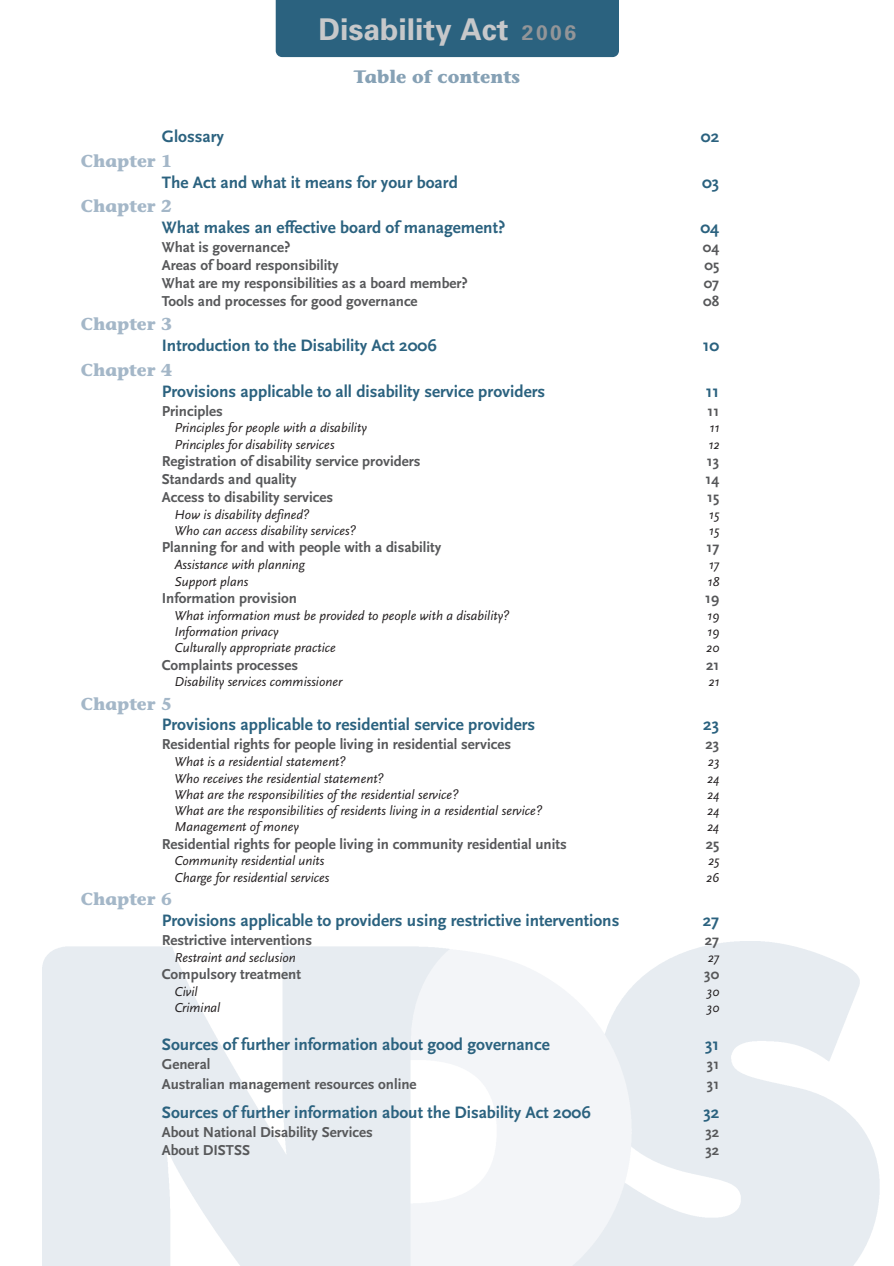
<style>
.page{position:relative;width:894px;height:1266px;background:#fff}
.page>*{position:absolute;margin:0;border:0;box-sizing:border-box;transform-origin:0 0}
.t1{font:700 30px "Univers";color:#c7c8ca}
.t2{font:700 18px "Stone Informal";color:#86a1b5}
.t3{font:700 17.25px "Scala Sans";color:#2b627f}
.t4{font:700 17.25px "Stone Informal";color:#a4b7c8}
.t5{font:700 15px "Scala Sans";color:#57585a}
.t6{font:italic 13.5px "Scala Sans";color:#231f20}
.s1{font-size:21px;color:#939598}
</style>
<div class="page">
<div style="left:275px;top:0;width:343px;height:57px;background:#2b627f"></div>
<h1 class="t1" style="left:318px;top:18px;width:259px">Disability Act <span class="s1">2006</span></h1>
<h2 class="t2" style="left:353px;top:69px;width:168px">Table of contents</h2>
<p class="t3" style="left:162px;top:129px;width:64px">Glossary</p>
<p class="t3" style="left:700px;top:129px;width:20px">02</p>
<p class="t4" style="left:81px;top:154px;width:93px">Chapter 1</p>
<p class="t3" style="left:162px;top:175px;width:297px">The Act and what it means for your board</p>
<p class="t3" style="left:701px;top:175px;width:19px">03</p>
<p class="t4" style="left:81px;top:200px;width:93px">Chapter 2</p>
<p class="t3" style="left:162px;top:221px;width:345px">What makes an effective board of management?</p>
<p class="t3" style="left:700px;top:221px;width:20px">04</p>
<p class="t5" style="left:162px;top:241px;width:130px">What is governance?</p>
<p class="t5" style="left:702px;top:241px;width:18px">04</p>
<p class="t5" style="left:162px;top:259px;width:178px">Areas of board responsibility</p>
<p class="t5" style="left:704px;top:259px;width:16px">05</p>
<p class="t5" style="left:162px;top:277px;width:307px">What are my responsibilities as a board member?</p>
<p class="t5" style="left:703px;top:277px;width:17px">07</p>
<p class="t5" style="left:162px;top:295px;width:257px">Tools and processes for good governance</p>
<p class="t5" style="left:703px;top:295px;width:18px">08</p>
<p class="t4" style="left:81px;top:317px;width:93px">Chapter 3</p>
<p class="t3" style="left:162px;top:338px;width:276px">Introduction to the Disability Act 2006</p>
<p class="t3" style="left:702px;top:338px;width:18px">10</p>
<p class="t4" style="left:81px;top:363px;width:93px">Chapter 4</p>
<p class="t3" style="left:162px;top:384px;width:385px">Provisions applicable to all disability service providers</p>
<p class="t3" style="left:705px;top:384px;width:15px">11</p>
<p class="t5" style="left:162px;top:405px;width:62px">Principles</p>
<p class="t5" style="left:707px;top:405px;width:13px">11</p>
<p class="t6" style="left:174px;top:422px;width:194px">Principles for people with a disability</p>
<p class="t6" style="left:709px;top:422px;width:11px">11</p>
<p class="t6" style="left:174px;top:439px;width:161px">Principles for disability services</p>
<p class="t6" style="left:708px;top:439px;width:12px">12</p>
<p class="t5" style="left:162px;top:455px;width:260px">Registration of disability service providers</p>
<p class="t5" style="left:706px;top:455px;width:14px">13</p>
<p class="t5" style="left:162px;top:473px;width:136px">Standards and quality</p>
<p class="t5" style="left:705px;top:473px;width:15px">14</p>
<p class="t5" style="left:162px;top:491px;width:173px">Access to disability services</p>
<p class="t5" style="left:707px;top:491px;width:14px">15</p>
<p class="t6" style="left:174px;top:509px;width:136px">How is disability defined?</p>
<p class="t6" style="left:708px;top:509px;width:12px">15</p>
<p class="t6" style="left:174px;top:525px;width:183px">Who can access disability services?</p>
<p class="t6" style="left:708px;top:525px;width:12px">15</p>
<p class="t5" style="left:162px;top:541px;width:281px">Planning for and with people with a disability</p>
<p class="t5" style="left:706px;top:541px;width:14px">17</p>
<p class="t6" style="left:174px;top:559px;width:132px">Assistance with planning</p>
<p class="t6" style="left:708px;top:559px;width:12px">17</p>
<p class="t6" style="left:174px;top:576px;width:75px">Support plans</p>
<p class="t6" style="left:707px;top:576px;width:13px">18</p>
<p class="t5" style="left:162px;top:592px;width:137px">Information provision</p>
<p class="t5" style="left:705px;top:592px;width:16px">19</p>
<p class="t6" style="left:174px;top:610px;width:336px">What information must be provided to people with a disability?</p>
<p class="t6" style="left:707px;top:610px;width:14px">19</p>
<p class="t6" style="left:174px;top:626px;width:105px">Information privacy</p>
<p class="t6" style="left:707px;top:626px;width:14px">19</p>
<p class="t6" style="left:174px;top:642px;width:163px">Culturally appropriate practice</p>
<p class="t6" style="left:706px;top:642px;width:14px">20</p>
<p class="t5" style="left:162px;top:658px;width:138px">Complaints processes</p>
<p class="t5" style="left:705px;top:658px;width:15px">21</p>
<p class="t6" style="left:174px;top:676px;width:169px">Disability services commissioner</p>
<p class="t6" style="left:708px;top:676px;width:12px">21</p>
<p class="t4" style="left:81px;top:697px;width:93px">Chapter 5</p>
<p class="t3" style="left:162px;top:718px;width:375px">Provisions applicable to residential service providers</p>
<p class="t3" style="left:703px;top:718px;width:17px">23</p>
<p class="t5" style="left:162px;top:738px;width:351px">Residential rights for people living in residential services</p>
<p class="t5" style="left:705px;top:738px;width:15px">23</p>
<p class="t6" style="left:174px;top:756px;width:173px">What is a residential statement?</p>
<p class="t6" style="left:707px;top:756px;width:13px">23</p>
<p class="t6" style="left:174px;top:772px;width:211px">Who receives the residential statement?</p>
<p class="t6" style="left:707px;top:772px;width:14px">24</p>
<p class="t6" style="left:174px;top:789px;width:286px">What are the responsibilities of the residential service?</p>
<p class="t6" style="left:707px;top:789px;width:14px">24</p>
<p class="t6" style="left:174px;top:805px;width:369px">What are the responsibilities of residents living in a residential service?</p>
<p class="t6" style="left:707px;top:805px;width:14px">24</p>
<p class="t6" style="left:174px;top:821px;width:126px">Management of money</p>
<p class="t6" style="left:707px;top:821px;width:14px">24</p>
<p class="t5" style="left:162px;top:837px;width:406px">Residential rights for people living in community residential units</p>
<p class="t5" style="left:705px;top:837px;width:15px">25</p>
<p class="t6" style="left:174px;top:855px;width:151px">Community residential units</p>
<p class="t6" style="left:707px;top:855px;width:13px">25</p>
<p class="t6" style="left:174px;top:872px;width:156px">Charge for residential services</p>
<p class="t6" style="left:705px;top:872px;width:15px">26</p>
<p class="t4" style="left:81px;top:892px;width:93px">Chapter 6</p>
<p class="t3" style="left:162px;top:913px;width:459px">Provisions applicable to providers using restrictive interventions</p>
<p class="t3" style="left:702px;top:913px;width:18px">27</p>
<p class="t5" style="left:162px;top:934px;width:152px">Restrictive interventions</p>
<p class="t5" style="left:704px;top:934px;width:16px">27</p>
<p class="t6" style="left:174px;top:951px;width:123px">Restraint and seclusion</p>
<p class="t6" style="left:707px;top:951px;width:13px">27</p>
<p class="t5" style="left:162px;top:968px;width:141px">Compulsory treatment</p>
<p class="t5" style="left:704px;top:968px;width:16px">30</p>
<p class="t6" style="left:174px;top:986px;width:25px">Civil</p>
<p class="t6" style="left:706px;top:986px;width:14px">30</p>
<p class="t6" style="left:174px;top:1002px;width:47px">Criminal</p>
<p class="t6" style="left:706px;top:1002px;width:14px">30</p>
<p class="t3" style="left:162px;top:1037px;width:389px">Sources of further information about good governance</p>
<p class="t3" style="left:705px;top:1037px;width:16px">31</p>
<p class="t5" style="left:162px;top:1058px;width:50px">General</p>
<p class="t5" style="left:706px;top:1058px;width:14px">31</p>
<p class="t5" style="left:162px;top:1077px;width:256px">Australian management resources online</p>
<p class="t5" style="left:706px;top:1077px;width:14px">31</p>
<p class="t3" style="left:162px;top:1105px;width:430px">Sources of further information about the Disability Act 2006</p>
<p class="t3" style="left:703px;top:1105px;width:17px">32</p>
<p class="t5" style="left:162px;top:1126px;width:213px">About National Disability Services</p>
<p class="t5" style="left:705px;top:1126px;width:15px">32</p>
<p class="t5" style="left:162px;top:1144px;width:90px">About DISTSS</p>
<p class="t5" style="left:705px;top:1144px;width:15px">32</p>
</div>
